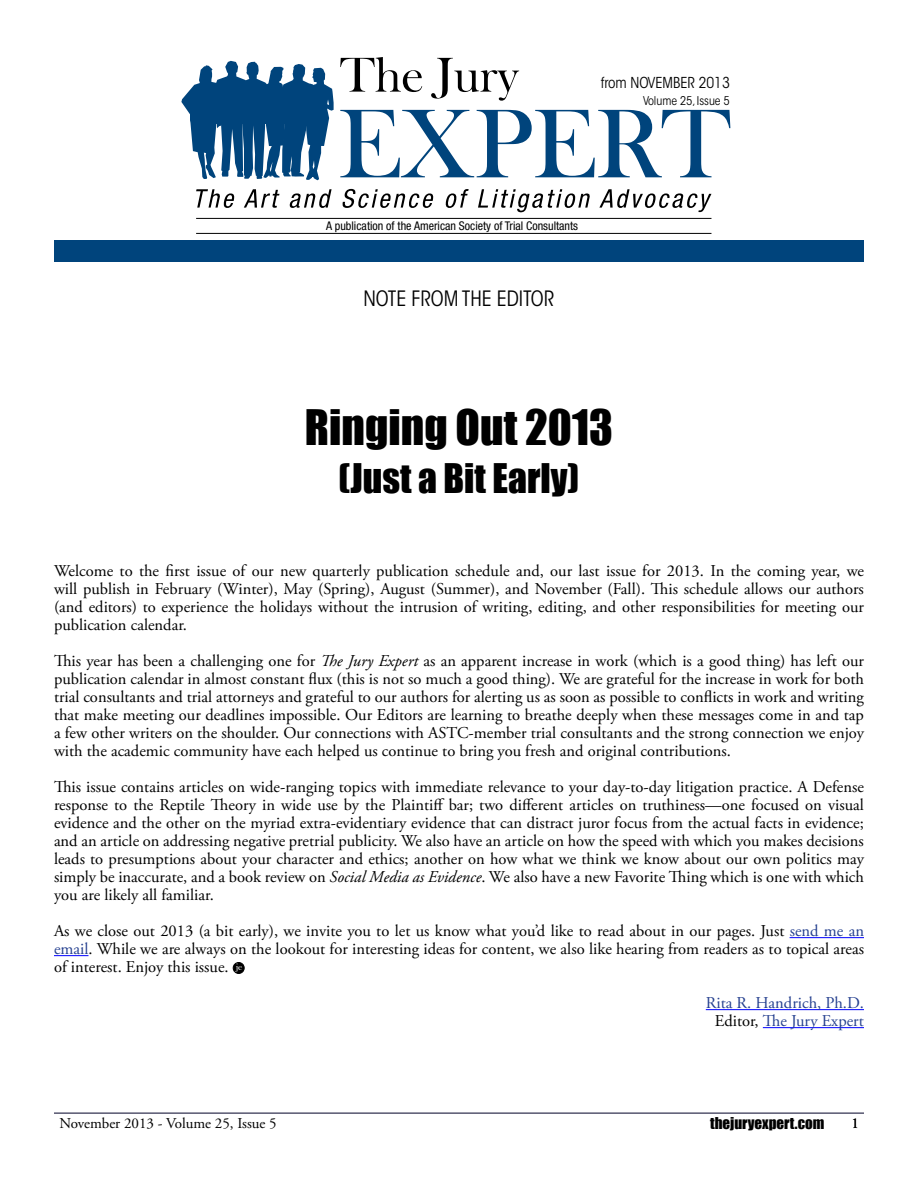
<style>
.page{position:relative;width:918px;height:1188px;background:#fff}
.page>*{position:absolute;margin:0;border:0;box-sizing:border-box;transform-origin:0 0}
.t1{font:45px "Impact";color:#000}
.t2{font:37.5px "Impact";color:#000}
.t3{font:21px "ITC Avant Garde MM 302 450";color:#000}
.t4{font:16.5px/18px "Adobe Garamond Pro";color:#000;text-align:justify}
.t5{font:16.5px/18px "Adobe Garamond Pro";color:#25408f;text-align:center}
.t6{font:15px "Adobe Garamond Pro";color:#000}
.t7{font:15px "Impact";color:#000}
.t8{font:15px "ITC Avant Garde MM 302 450";color:#000}
.t9{font:condensed 12px "Helvetica Neue";color:#000}
.t10{font:12px "ITC Avant Garde MM 302 450";color:#000}
.t11{font:9.45px "Bask Old Face";color:#fff}
.s1{font-style:italic}
.s2{color:#25408f}
.s3{color:#000}
</style>
<div class="page">
<hr style="left:54px;top:1113px;width:810px;height:1px;background:#000027">
<svg style="left:340px;top:57px;width:82px;height:35px"></svg>
<svg style="left:431px;top:58px;width:88px;height:43px"></svg>
<svg style="left:340px;top:110px;width:390px;height:67px"></svg>
<svg style="left:196px;top:189px;width:39px;height:19px"></svg>
<svg style="left:244px;top:189px;width:35px;height:19px"></svg>
<svg style="left:289px;top:189px;width:43px;height:19px"></svg>
<svg style="left:342px;top:189px;width:92px;height:19px"></svg>
<svg style="left:445px;top:189px;width:24px;height:19px"></svg>
<svg style="left:478px;top:189px;width:112px;height:23px"></svg>
<svg style="left:599px;top:189px;width:112px;height:23px"></svg>
<svg style="left:181px;top:61px;width:153px;height:119px"></svg>
<div style="left:214px;top:94px;width:95px;height:30px;background:#00447c"></div>
<hr style="left:196px;top:218px;width:515px;height:1px;background:#000">
<hr style="left:196px;top:233px;width:515px;height:1px;background:#000">
<div style="left:54px;top:240px;width:810px;height:21px;background:#00447c"></div>
<hr style="left:790px;top:937px;width:74px;height:1px;background:#00f">
<hr style="left:54px;top:955px;width:35px;height:1px;background:#00f">
<hr style="left:706px;top:1009px;width:158px;height:1px;background:#00f">
<hr style="left:763px;top:1027px;width:101px;height:1px;background:#00f">
<div style="left:233px;top:963px;width:11px;height:10px;background:#000;border-radius:50%"></div>
<div style="left:233px;top:962px;width:12px;height:12px;border:1px solid #000;border-radius:50%"></div>
<p class="t8" style="left:601px;top:74px;width:130px">from NOVEMBER 2013</p>
<p class="t10" style="left:643px;top:93px;width:88px">Volume 25, Issue 5</p>
<p class="t9" style="left:326px;top:219px;width:254px">A publication of the American Society of Trial Consultants</p>
<p class="t3" style="left:364px;top:286px;width:192px">NOTE FROM THE EDITOR</p>
<h1 class="t1" style="left:305px;top:393px;width:310px">Ringing Out 2013</h1>
<h2 class="t2" style="left:339px;top:449px;width:242px">(Just a Bit Early)</h2>
<p class="t4" style="left:54px;top:562px;width:812px">Welcome to the first issue of our new quarterly publication schedule and, our last issue for 2013. In the coming year, we will publish in February (Winter), May (Spring), August (Summer), and November (Fall). This schedule allows our authors (and editors) to experience the holidays without the intrusion of writing, editing, and other responsibilities for meeting our publication calendar.</p>
<p class="t4" style="left:54px;top:652px;width:812px">This year has been a challenging one for <span class="s1">The Jury Expert</span> as an apparent increase in work (which is a good thing) has left our publication calendar in almost constant flux (this is not so much a good thing). We are grateful for the increase in work for both trial consultants and trial attorneys and grateful to our authors for alerting us as soon as possible to conflicts in work and writing that make meeting our deadlines impossible. Our Editors are learning to breathe deeply when these messages come in and tap a few other writers on the shoulder. Our connections with ASTC-member trial consultants and the strong connection we enjoy with the academic community have each helped us continue to bring you fresh and original contributions.</p>
<p class="t4" style="left:54px;top:778px;width:812px">This issue contains articles on wide-ranging topics with immediate relevance to your day-to-day litigation practice. A Defense response to the Reptile Theory in wide use by the Plaintiff bar; two different articles on truthiness—one focused on visual evidence and the other on the myriad extra-evidentiary evidence that can distract juror focus from the actual facts in evidence; and an article on addressing negative pretrial publicity. We also have an article on how the speed with which you makes decisions leads to presumptions about your character and ethics; another on how what we think we know about our own politics may simply be inaccurate, and a book review on <span class="s1">Social Media as Evidence</span>. We also have a new Favorite Thing which is one with which you are likely all familiar.</p>
<p class="t4" style="left:54px;top:922px;width:812px">As we close out 2013 (a bit early), we invite you to let us know what you’d like to read about in our pages. Just <span class="s2">send me an email</span>. While we are always on the lookout for interesting ideas for content, we also like hearing from readers as to topical areas of interest. Enjoy this issue.</p>
<p class="t5" style="left:706px;top:994px;width:160px">Rita R. Handrich, Ph.D.<br><span class="s3">Editor,</span> The Jury Expert</p>
<p class="t11" style="left:236px;top:962px;width:8px">je</p>
<p class="t6" style="left:59px;top:1114px;width:219px">November 2013 - Volume 25, Issue 5</p>
<p class="t7" style="left:710px;top:1112px;width:116px">thejuryexpert.com</p>
<p class="t6" style="left:852px;top:1114px;width:9px">1</p>
</div>
